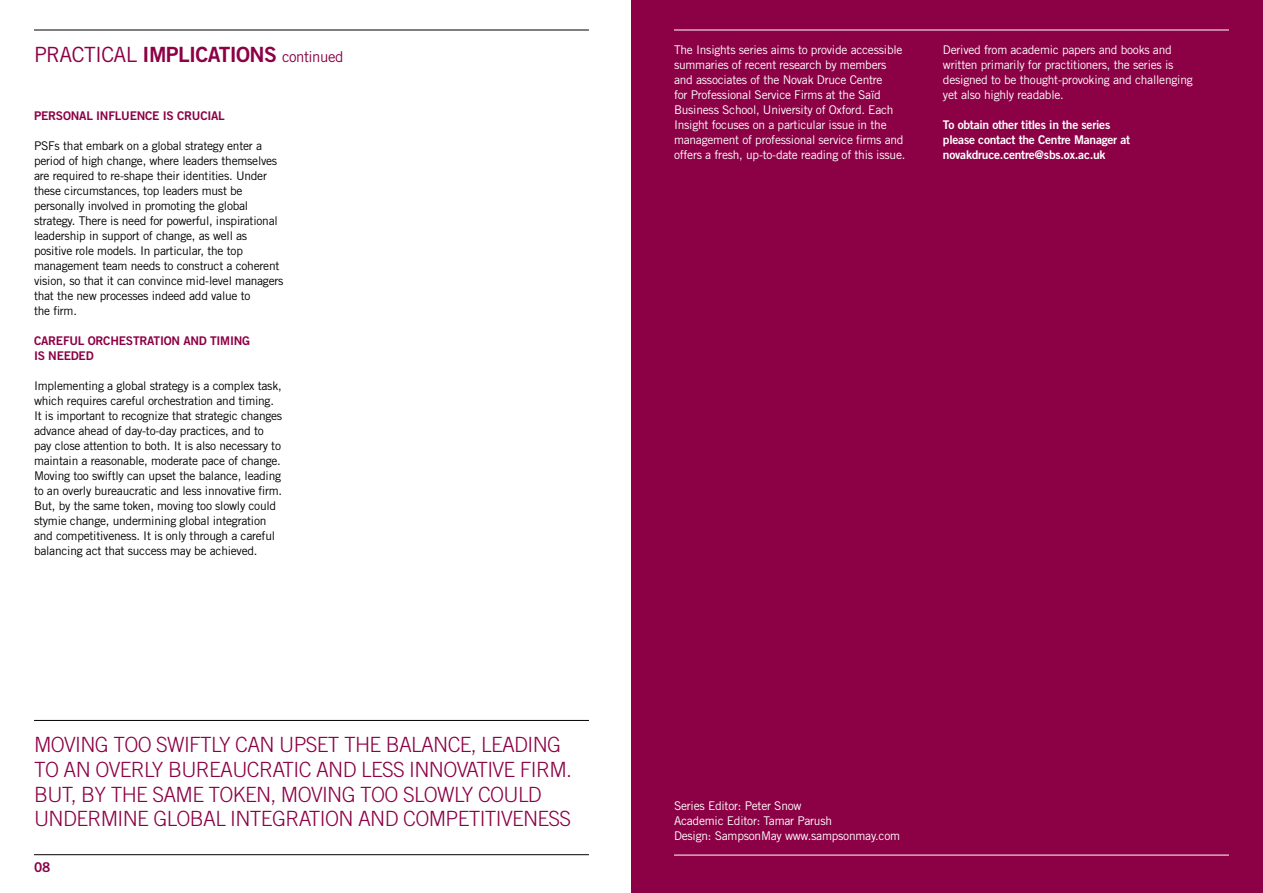
<style>
.page{position:relative;width:1263px;height:893px;background:#fff}
.page>*{position:absolute;margin:0;border:0;box-sizing:border-box;transform-origin:0 0}
.t1{font:300 21px/24.8px "Trade Gothic";letter-spacing:-.03em;color:#8c0046}
.t2{font:21px "Trade Gothic Bold Two";letter-spacing:-.03em;color:#8c0046}
.t3{font:13.5px "Trade Gothic Bold Two";color:#8c0046}
.t4{font:12px/15px "Trade Gothic";letter-spacing:-.02em;color:#000}
.t5{font:12px/15px "Trade Gothic";letter-spacing:-.02em;color:#fff}
.t6{font:12px/15px "Trade Gothic Bold Two";color:#fff}
.t7{font:12px/15px "Trade Gothic Bold Two";letter-spacing:-.02em;color:#8c0046}
.s1{font-family:"Trade Gothic"}
.s2{font-family:"Trade Gothic";font-size:15px}
</style>
<div class="page">
<hr style="left:34px;top:854px;width:555px;height:1px;background:#000">
<div style="left:631px;top:0;width:632px;height:893px;background:#8c0046"></div>
<hr style="left:674px;top:30px;width:555px;height:1px;background:#fff">
<hr style="left:674px;top:855px;width:555px;height:1px;background:#fff">
<hr style="left:34px;top:30px;width:555px;height:1px;background:#000">
<hr style="left:34px;top:720px;width:555px;height:1px;background:#000">
<h1 class="t2" style="left:34px;top:41px;width:311px"><span class="s1">Practical</span> I mplications <span class="s2">continued</span></h1>
<p class="t7" style="left:34px;top:108px;width:192px">Personal influence is crucial</p>
<p class="t4" style="left:34px;top:138px;width:251px">PSFs that embark on a global strategy enter a period of high change, where leaders themselves are required to re-shape their identities. U nder these circumstances, top leaders must be personally involved in promoting the global strategy. There is need for powerful, inspirational leadership in support of change, as well as positive role models. I n particular, the top management team needs to construct a coherent vision, so that it can convince mid-level managers that the new processes indeed add value to<br>the firm.</p>
<p class="t7" style="left:34px;top:333px;width:216px">Careful orchestration and timing is needed</p>
<p class="t4" style="left:34px;top:378px;width:250px">I mplementing a global strategy is a complex task, which requires careful orchestration and timing.<br>I t is important to recognize that strategic changes advance ahead of day-to-day practices, and to pay close attention to both. I t is also necessary to maintain a reasonable, moderate pace of change.<br>Moving too swiftly can upset the balance, leading to an overly bureaucratic and less innovative firm.<br>B ut, by the same token, moving too slowly could stymie change, undermining global integration and competitiveness. It is only through a careful balancing act that success may be achieved.</p>
<h1 class="t1" style="left:34px;top:732px;width:539px">MOVING TOO SWIFTLY CAN UPSET THE BALANCE, LEADING TO AN OVERLY BUREAUCRATIC AND LESS INNOVATIVE FIRM.<br>B UT, BY THE SAME TOKEN, MOVING TOO SLOWLY COULD UNDERMINE GLOBAL INTEGRATION AND COMPETITIVENESS</h1>
<p class="t3" style="left:34px;top:859px;width:18px">08</p>
<p class="t5" style="left:674px;top:42px;width:233px">The I nsights series aims to provide accessible summaries of recent research by members and associates of the N ovak Druce Centre<br>for Professional Service Firms at the Saïd<br>B usiness School, U niversity of Oxford. Each<br>I nsight focuses on a particular issue in the management of professional service firms and offers a fresh, up-to-date reading of this issue.</p>
<p class="t5" style="left:943px;top:42px;width:251px">Derived from academic papers and books and written primarily for practitioners, the series is designed to be thought-provoking and challenging yet also highly readable.</p>
<p class="t6" style="left:943px;top:117px;width:189px">To obtain other titles in the series please contact the Centre Manager at novakdruce.centre@sbs.ox.ac.uk</p>
<p class="t5" style="left:674px;top:798px;width:228px">Series Editor: Peter Snow<br>Academic Editor: Tamar Parush<br>Design: SampsonM ay www.sampsonmay.com</p>
</div>
